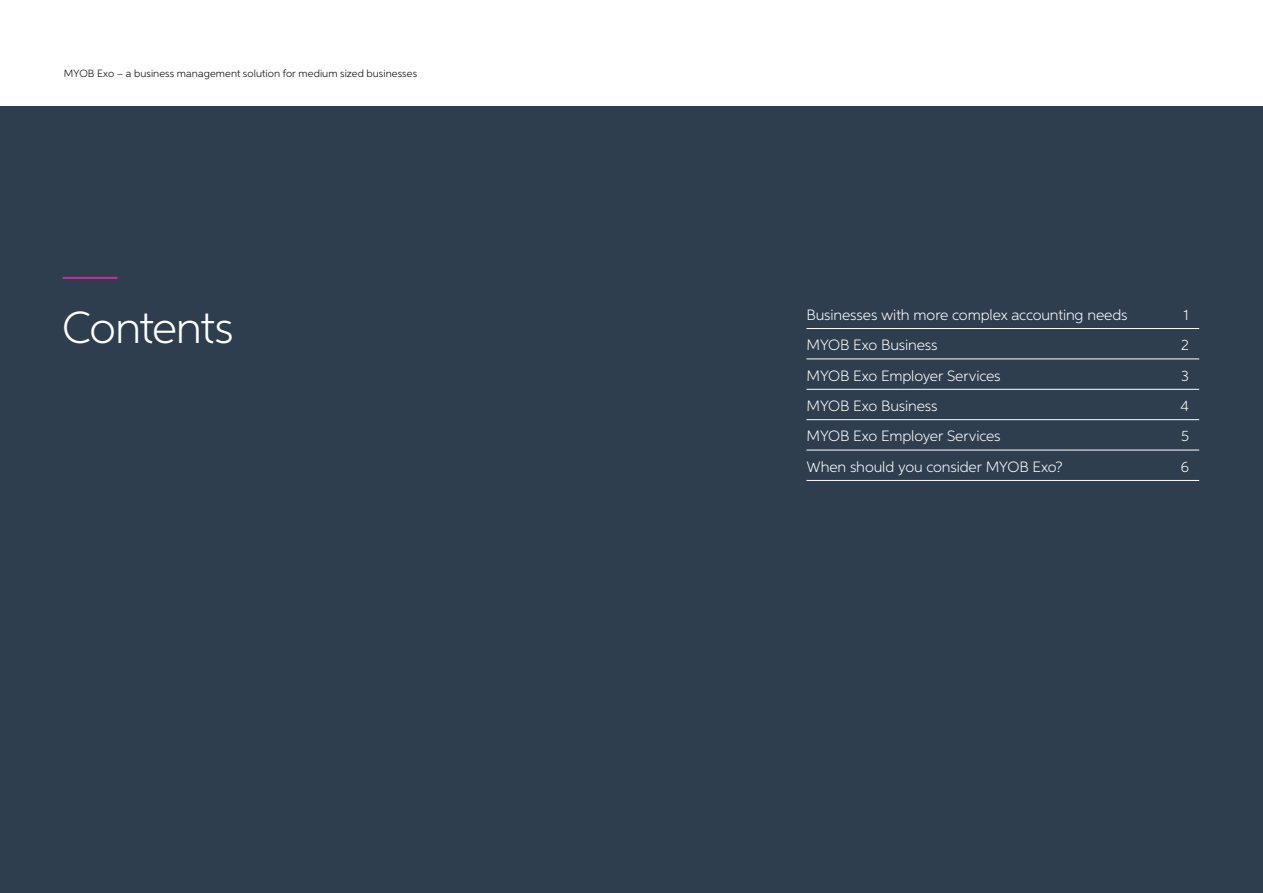
<style>
.page{position:relative;width:1263px;height:893px;background:#fff}
.page>*{position:absolute;margin:0;border:0;box-sizing:border-box;transform-origin:0 0}
.t1{font:300 45px "Neutro MYOB";letter-spacing:-.03em;color:#fff}
.t2{font:300 15px "Neutro MYOB";letter-spacing:-.01em;color:#fff}
.t3{font:300 10.5px "Neutro MYOB";letter-spacing:.005em;color:#000}
</style>
<div class="page">
<div style="left:0;top:106px;width:1263px;height:787px;background:#2e3e4f"></div>
<hr style="left:63px;top:277px;width:54px;height:2px;background:#b93499">
<hr style="left:806px;top:328px;width:393px;height:1px;background:#fff">
<hr style="left:806px;top:359px;width:393px;height:1px;background:#fff">
<hr style="left:806px;top:389px;width:393px;height:1px;background:#fff">
<hr style="left:806px;top:419px;width:393px;height:1px;background:#fff">
<hr style="left:806px;top:450px;width:393px;height:1px;background:#fff">
<hr style="left:806px;top:480px;width:393px;height:1px;background:#fff">
<p class="t3" style="left:64px;top:67px;width:355px">MYOB Exo – a business management solution for medium sized businesses</p>
<h1 class="t1" style="left:62px;top:300px;width:173px">Contents</h1>
<p class="t2" style="left:806px;top:306px;width:323px">Businesses with more complex accounting needs</p>
<p class="t2" style="left:1183px;top:306px;width:7px">1</p>
<p class="t2" style="left:806px;top:336px;width:133px">MYOB Exo Business</p>
<p class="t2" style="left:1181px;top:336px;width:9px">2</p>
<p class="t2" style="left:806px;top:366px;width:196px">MYOB Exo Employer Services</p>
<p class="t2" style="left:1181px;top:366px;width:9px">3</p>
<p class="t2" style="left:806px;top:397px;width:133px">MYOB Exo Business</p>
<p class="t2" style="left:1180px;top:397px;width:10px">4</p>
<p class="t2" style="left:806px;top:427px;width:196px">MYOB Exo Employer Services</p>
<p class="t2" style="left:1181px;top:427px;width:9px">5</p>
<p class="t2" style="left:806px;top:458px;width:258px">When should you consider MYOB Exo?</p>
<p class="t2" style="left:1181px;top:458px;width:10px">6</p>
</div>
